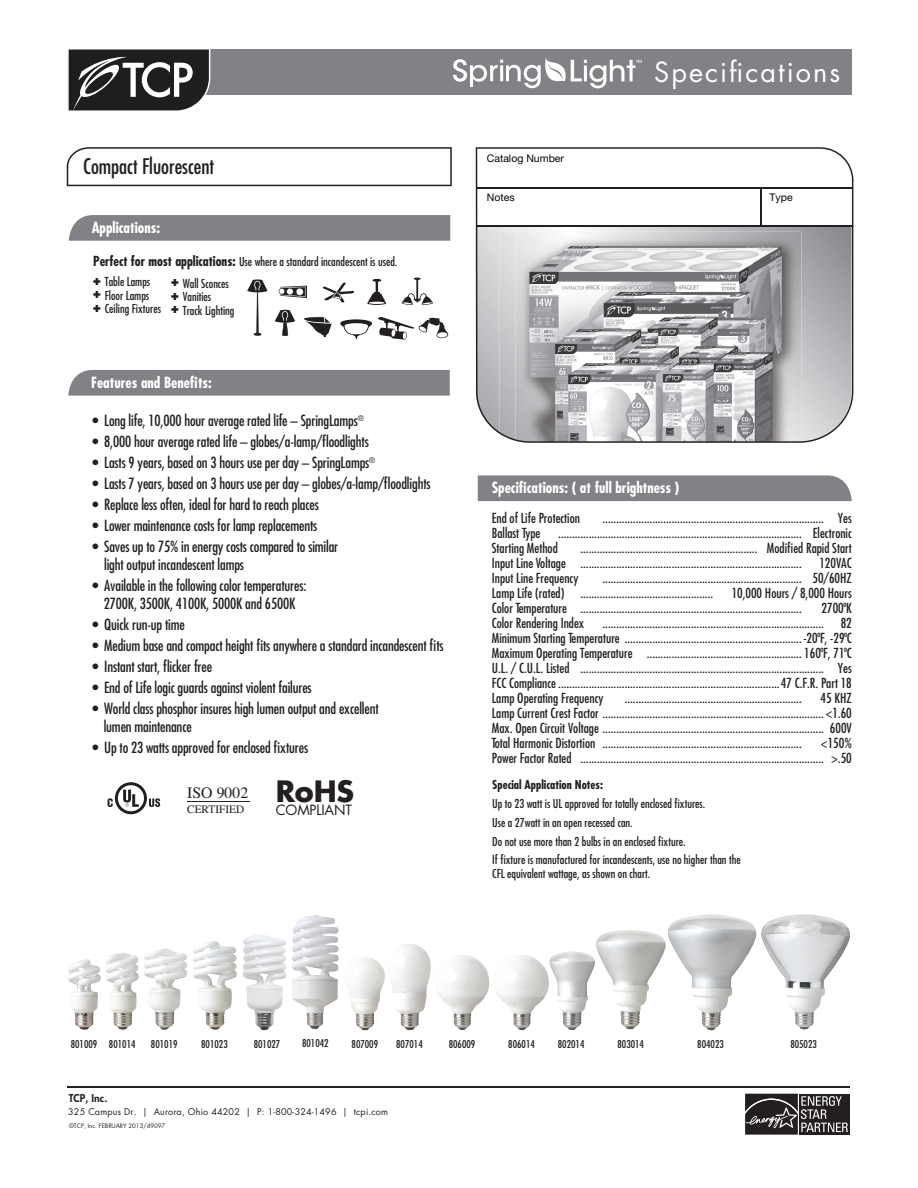
<style>
.page{position:relative;width:918px;height:1188px;background:#fff}
.page>*{position:absolute;margin:0;border:0;box-sizing:border-box;transform-origin:0 0}
.t1{font:700 28.65px "Futura Std";color:#231f20}
.t2{font:27px "Futura Std";letter-spacing:.08em;color:#fff}
.t3{font:condensed 21px "Futura Std";color:#231f20}
.t4{font:15.9px "Times";color:#231f20}
.t5{font:condensed 15px/18px "Futura Std";letter-spacing:-.01em;color:#231f20}
.t6{font:700 condensed 15px "Futura Std";color:#fff}
.t7{font:13.8px "Futura Std";letter-spacing:-.01em;color:#231f20}
.t8{font:condensed 13.5px/15px "Futura Std";color:#231f20}
.t9{font:condensed 12px/13.5px "Futura Std";color:#231f20}
.t10{font:700 condensed 12px "Futura Std";color:#231f20}
.t11{font:11.4px "Times";color:#231f20}
.t12{font:condensed 10.5px "Futura Std";color:#231f20}
.t13{font:10.5px "Helvetica Neue";color:#050504}
.t14{font:800 10.5px "Futura Std";color:#231f20}
.t15{font:9px "Futura Std";letter-spacing:.02em;color:#231f20}
.t16{font:6px "Futura Std";color:#231f20}
.s1{font-weight:700;font-size:13.5px}
</style>
<div class="page">
<div style="left:198px;top:49px;width:654px;height:46px;background:#808285"></div>
<svg style="left:68px;top:49px;width:142px;height:62px"></svg>
<svg style="left:453px;top:58px;width:189px;height:30px"></svg>
<div style="left:478px;top:475px;width:374px;height:26px;background:#808285"></div>
<svg style="left:476px;top:147px;width:377px;height:296px"></svg>
<hr style="left:476px;top:187px;width:377px;height:2px;background:#231f20">
<hr style="left:760px;top:188px;width:2px;height:38px;background:#231f20">
<svg style="left:67px;top:147px;width:385px;height:39px"></svg>
<div style="left:68px;top:370px;width:382px;height:26px;background:#808285"></div>
<hr style="left:476px;top:225px;width:377px;height:2px;background:#231f20">
<div style="left:69px;top:215px;width:381px;height:26px;background:#808285"></div>
<svg style="left:275px;top:310px;width:20px;height:26px"></svg>
<svg style="left:340px;top:319px;width:32px;height:20px"></svg>
<svg style="left:303px;top:316px;width:29px;height:21px"></svg>
<svg style="left:323px;top:283px;width:31px;height:20px"></svg>
<svg style="left:279px;top:286px;width:28px;height:12px"></svg>
<svg style="left:367px;top:279px;width:19px;height:26px"></svg>
<svg style="left:401px;top:278px;width:32px;height:27px"></svg>
<svg style="left:247px;top:279px;width:20px;height:57px"></svg>
<svg style="left:378px;top:317px;width:71px;height:23px"></svg>
<svg style="left:437px;top:332px;width:11px;height:6px"></svg>
<img style="left:549px;top:951px;width:46px;height:79px">
<img style="left:495px;top:955px;width:54px;height:75px">
<img style="left:144px;top:948px;width:43px;height:82px">
<img style="left:68px;top:959px;width:33px;height:71px">
<img style="left:668px;top:914px;width:89px;height:117px">
<img style="left:391px;top:944px;width:40px;height:86px">
<img style="left:242px;top:935px;width:44px;height:96px">
<img style="left:761px;top:914px;width:89px;height:116px">
<img style="left:436px;top:955px;width:53px;height:75px">
<img style="left:346px;top:957px;width:39px;height:74px">
<img style="left:596px;top:930px;width:70px;height:100px">
<img style="left:193px;top:941px;width:44px;height:89px">
<img style="left:105px;top:952px;width:34px;height:78px">
<hr style="left:187px;top:801px;width:62px;height:1px;background:#231f20">
<svg style="left:108px;top:782px;width:52px;height:32px"></svg>
<hr style="left:68px;top:1086px;width:782px;height:1px;background:#231f20">
<img style="left:292px;top:915px;width:47px;height:115px">
<svg style="left:745px;top:1093px;width:105px;height:42px;background:#4e4a4b"></svg>
<h3 class="t3" style="left:83px;top:156px;width:132px">Compact Fluorescent</h3>
<p class="t6" style="left:92px;top:220px;width:70px">Applications:</p>
<p class="t9" style="left:93px;top:256px;width:306px"><span class="s1">Perfect for most applications:</span> Use where a standard incandescent is used.</p>
<p class="t9" style="left:93px;top:276px;width:69px">✚ Table Lamps<br>✚ Floor Lamps<br>✚ Ceiling Fixtures</p>
<p class="t9" style="left:171px;top:277px;width:65px">✚ Wall Sconces ✚ Vanities<br>✚ Track Lighting</p>
<p class="t6" style="left:91px;top:375px;width:122px">Features and Benefits:</p>
<p class="t5" style="left:92px;top:412px;width:273px">• Long life, 10,000 hour average rated life – SpringLamps<sup>®</sup></p>
<p class="t5" style="left:92px;top:433px;width:278px">• 8,000 hour average rated life – globes/a-lamp/floodlights</p>
<p class="t5" style="left:92px;top:454px;width:284px">• Lasts 9 years, based on 3 hours use per day – SpringLamps<sup>®</sup></p>
<p class="t5" style="left:92px;top:475px;width:340px">• Lasts 7 years, based on 3 hours use per day – globes/a-lamp/floodlights</p>
<p class="t5" style="left:92px;top:496px;width:228px">• Replace less often, ideal for hard to reach places</p>
<p class="t5" style="left:92px;top:517px;width:226px">• Lower maintenance costs for lamp replacements</p>
<p class="t5" style="left:104px;top:538px;width:236px;text-indent:-12px">• Saves up to 75% in energy costs compared to similar light output incandescent lamps</p>
<p class="t5" style="left:92px;top:577px;width:215px;text-align:center">• Available in the following color temperatures:<br>2700K, 3500K, 4100K, 5000K and 6500K</p>
<p class="t5" style="left:92px;top:616px;width:94px">• Quick run-up time</p>
<p class="t5" style="left:92px;top:637px;width:353px">• Medium base and compact height fits anywhere a standard incandescent fits</p>
<p class="t5" style="left:92px;top:658px;width:121px">• Instant start, flicker free</p>
<p class="t5" style="left:92px;top:679px;width:221px">• End of Life logic guards against violent failures</p>
<p class="t5" style="left:104px;top:700px;width:276px;text-indent:-11px">• World class phosphor insures high lumen output and excellent lumen maintenance</p>
<p class="t5" style="left:92px;top:739px;width:217px">• Up to 23 watts approved for enclosed fixtures</p>
<p class="t4" style="left:187px;top:786px;width:63px">ISO 9002</p>
<p class="t11" style="left:187px;top:805px;width:59px">CERTIFIED</p>
<h1 class="t1" style="left:276px;top:775px;width:80px">RoHS</h1>
<p class="t7" style="left:276px;top:804px;width:77px">COMPLIANT</p>
<h2 class="t2" style="left:654px;top:61px;width:188px">Specifications</h2>
<p class="t13" style="left:487px;top:152px;width:79px">Catalog Number</p>
<p class="t13" style="left:487px;top:191px;width:29px">Notes</p>
<p class="t13" style="left:770px;top:191px;width:25px">Type</p>
<p class="t6" style="left:492px;top:481px;width:189px">Specifications: ( at full brightness )</p>
<p class="t8" style="left:492px;top:511px;width:90px">End of Life Protection</p>
<p class="t8" style="left:603px;top:511px;width:251px">................................................................................ Yes</p>
<p class="t8" style="left:492px;top:526px;width:50px">Ballast Type</p>
<p class="t8" style="left:558px;top:526px;width:295px">........................................................................................ Electronic</p>
<p class="t8" style="left:492px;top:541px;width:67px">Starting Method</p>
<p class="t8" style="left:492px;top:541px;width:361px;text-indent:89px">................................................................ Modified Rapid Start<br>Input Line Voltage ................................................................................</p>
<p class="t8" style="left:819px;top:556px;width:34px">120VAC</p>
<p class="t8" style="left:492px;top:571px;width:362px;text-indent:111px">........................................................................ 50/60HZ<br>Lamp Life (rated) ................................................</p>
<p class="t8" style="left:492px;top:571px;width:88px">Input Line Frequency</p>
<p class="t8" style="left:492px;top:586px;width:362px;text-indent:240px">10,000 Hours / 8,000 Hours<br>Color Temperature ................................................................................</p>
<p class="t8" style="left:822px;top:601px;width:32px">2700ºK</p>
<p class="t8" style="left:492px;top:616px;width:94px">Color Rendering Index</p>
<p class="t8" style="left:492px;top:616px;width:362px;text-align:justify;text-indent:111px">................................................................................ 82<br>Minimum Starting Temperature ................................................................ -20ºF, -29ºC Maximum Operating Temperature ........................................................ 160ºF, 71ºC U.L. / C.U.L. Listed ........................................................................................ Yes FCC Compliance ................................................................................47 C.F.R. Part 18<br>Lamp Operating Frequency</p>
<p class="t8" style="left:492px;top:691px;width:362px;text-align:justify;text-indent:329px">45 KHZ Lamp Current Crest Factor ................................................................................ &lt;1.60<br>Max. Open Circuit Voltage ................................................................................ 600V Total Harmonic Distortion ........................................................................</p>
<p class="t8" style="left:625px;top:691px;width:179px">................................................................</p>
<p class="t8" style="left:492px;top:736px;width:362px;text-align:right">&lt;150%<br>Power Factor Rated ........................................................................................ &gt;.50</p>
<p class="t10" style="left:492px;top:779px;width:112px">Special Application Notes:</p>
<p class="t9" style="left:492px;top:795px;width:250px;line-height:18.8px">Up to 23 watt is UL approved for totally enclosed fixtures.<br>Use a 27watt in an open recessed can.<br>Do not use more than 2 bulbs in an enclosed fixture.<br>If fixture is manufactured for incandescents, use no higher than the</p>
<p class="t9" style="left:492px;top:867px;width:160px">CFL equivalent wattage, as shown on chart.</p>
<p class="t12" style="left:302px;top:1038px;width:28px">801042</p>
<p class="t12" style="left:71px;top:1039px;width:66px">801009 801014</p>
<p class="t12" style="left:151px;top:1039px;width:28px">801019</p>
<p class="t12" style="left:201px;top:1039px;width:28px">801023</p>
<p class="t12" style="left:254px;top:1039px;width:28px">801027</p>
<p class="t12" style="left:352px;top:1039px;width:28px">807009</p>
<p class="t12" style="left:396px;top:1039px;width:28px">807014</p>
<p class="t12" style="left:449px;top:1039px;width:28px">806009</p>
<p class="t12" style="left:508px;top:1039px;width:28px">806014</p>
<p class="t12" style="left:558px;top:1039px;width:28px">802014</p>
<p class="t12" style="left:617px;top:1039px;width:28px">803014</p>
<p class="t12" style="left:697px;top:1039px;width:28px">804023</p>
<p class="t12" style="left:790px;top:1039px;width:28px">805023</p>
<p class="t14" style="left:69px;top:1093px;width:40px">TCP, Inc.</p>
<p class="t15" style="left:68px;top:1107px;width:321px">325 Campus Dr. | Aurora, Ohio 44202 | P: 1-800-324-1496 | tcpi.com</p>
<p class="t16" style="left:69px;top:1124px;width:98px">©TCP, Inc. FEBRUARY 2013/49097</p>
</div>
